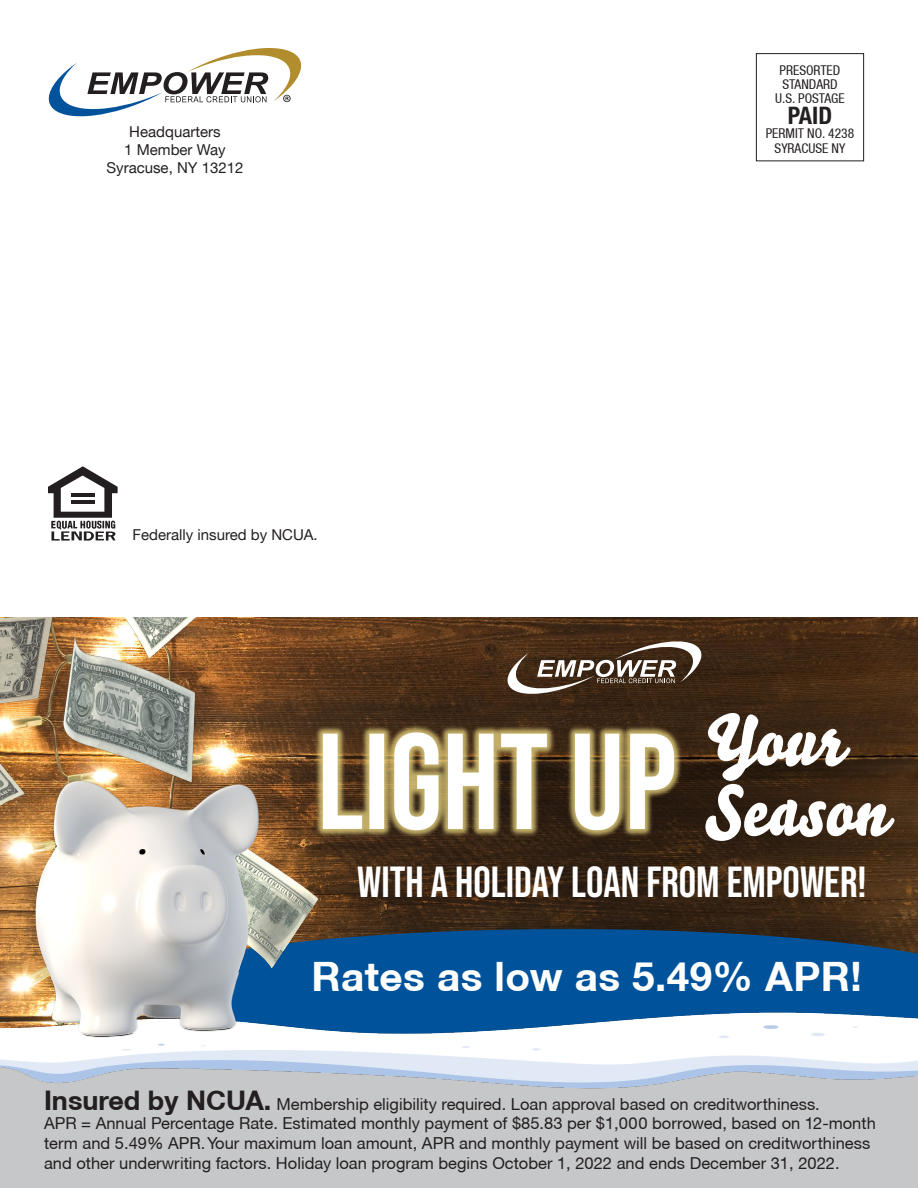
<style>
.page{position:relative;width:918px;height:1188px;background:#fff}
.page>*{position:absolute;margin:0;border:0;box-sizing:border-box;transform-origin:0 0}
.t1{font:70.65px "Bello Script Pro";color:#fff}
.t2{font:43.5px "Bebas Neue";color:#fff}
.t3{font:700 40.5px "Helvetica Neue CE";letter-spacing:.01em;color:#fff}
.t4{font:700 condensed 24px "Helvetica Neue LT";color:#231f20}
.t5{font:16.5px/19.8px "Helvetica Neue CE";color:#231f20}
.t6{font:15px "Helvetica Neue LT";color:#231f20}
.t7{font:condensed 13.5px "Helvetica Neue LT";color:#231f20}
.s1{font-weight:700;font-size:27px}
</style>
<div class="page">
<div style="left:0;top:1053px;width:918px;height:135px;background:#c6c7c8"></div>
<img style="left:361px;top:618px;width:557px;height:311px">
<svg style="left:361px;top:929px;width:557px;height:51px;background:#064e8c"></svg>
<svg style="left:48px;top:48px;width:254px;height:69px"></svg>
<div style="left:756px;top:53px;width:108px;height:108px;border:1px solid #231f20"></div>
<svg style="left:48px;top:466px;width:70px;height:75px"></svg>
<img style="left:361px;top:980px;width:557px;height:109px">
<svg style="left:508px;top:641px;width:193px;height:53px"></svg>
<img style="left:361px;top:711px;width:336px;height:136px">
<img style="left:0;top:618px;width:361px;height:465px">
<p class="t6" style="left:129px;top:123px;width:93px">Headquarters</p>
<p class="t6" style="left:124px;top:141px;width:103px">1 Member Way</p>
<p class="t6" style="left:106px;top:159px;width:138px">Syracuse, NY 13212</p>
<p class="t7" style="left:780px;top:62px;width:62px">PRESORTED</p>
<p class="t7" style="left:782px;top:76px;width:57px">STANDARD</p>
<p class="t7" style="left:775px;top:90px;width:71px">U.S. POSTAGE</p>
<p class="t4" style="left:788px;top:101px;width:46px">PAID</p>
<p class="t7" style="left:766px;top:126px;width:90px">PERMIT NO. 4238</p>
<p class="t7" style="left:775px;top:140px;width:72px">SYRACUSE NY</p>
<p class="t6" style="left:133px;top:526px;width:187px">Federally insured by NCUA.</p>
<p class="t1" style="left:704px;top:685px;width:140px">Your</p>
<p class="t1" style="left:704px;top:755px;width:184px">Season</p>
<p class="t2" style="left:357px;top:857px;width:511px">WITH A HOLIDAY LOAN FROM EMPOWER!</p>
<p class="t3" style="left:312px;top:952px;width:552px">Rates as low as 5.49% APR!</p>
<p class="t5" style="left:44px;top:1094px;width:777px"><span class="s1">Insured by NCUA.</span> Membership eligibility required. Loan approval based on creditworthiness.</p>
<p class="t5" style="left:44px;top:1114px;width:833px">APR = Annual Percentage Rate. Estimated monthly payment of $85.83 per $1,000 borrowed, based on 12-month term and 5.49% APR. Your maximum loan amount, APR and monthly payment will be based on creditworthiness</p>
<p class="t5" style="left:44px;top:1153px;width:797px">and other underwriting factors. Holiday loan program begins October 1, 2022 and ends December 31, 2022.</p>
</div>
